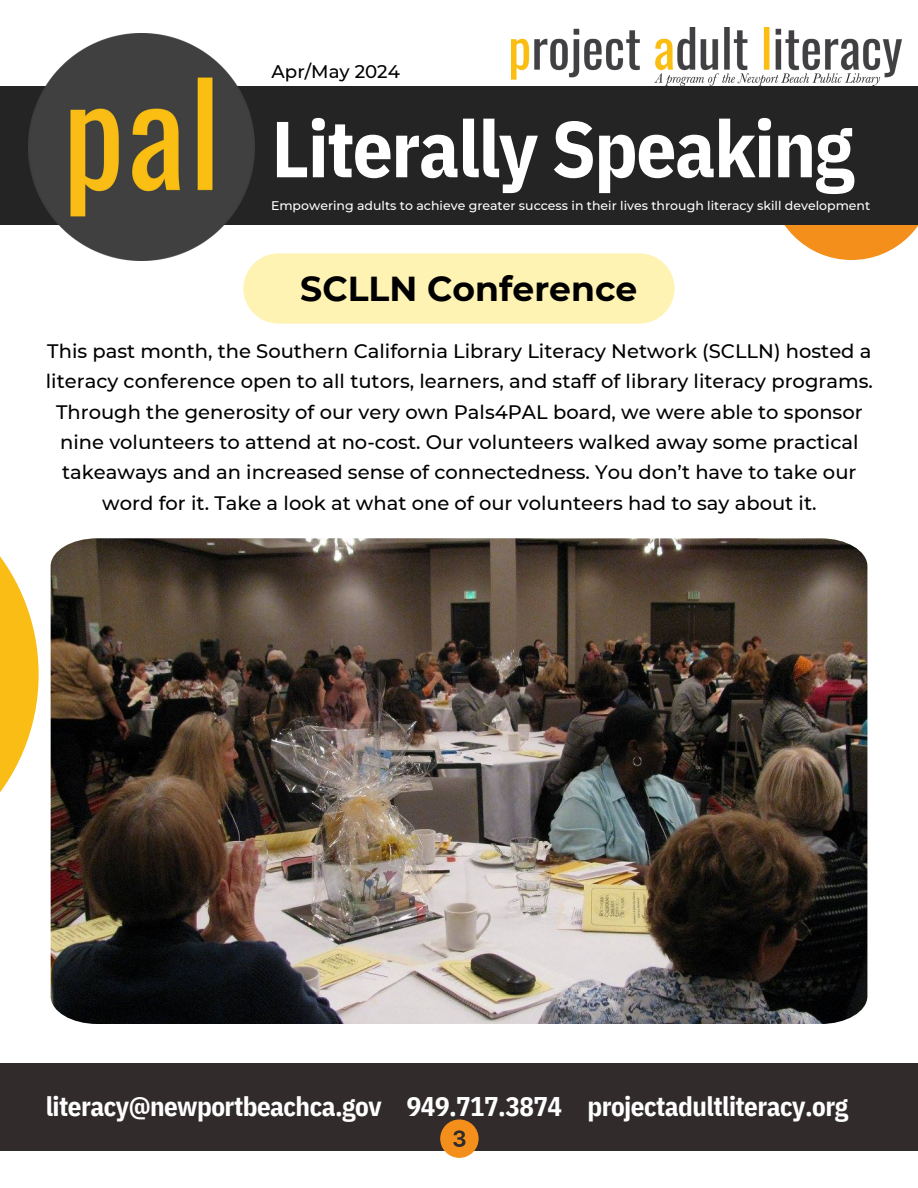
<style>
.page{position:relative;width:918px;height:1188px;background:#fff}
.page>*{position:absolute;margin:0;border:0;box-sizing:border-box;transform-origin:0 0}
.t1{font:700 79.2px "IBM Plex Sans Cond";letter-spacing:-.02em;color:#fff}
.t2{font:700 34.65px "Montserrat";color:#000}
.t3{font:700 27px "IBM Plex Sans Cond";letter-spacing:-.02em;color:#fff}
.t4{font:500 19.5px/30.3px "Montserrat";color:#000;text-align:center}
.t5{font:500 18.3px "Montserrat";color:#000}
.t6{font:500 12.45px "Montserrat";color:#fff}
</style>
<div class="page">
<svg style="left:0;top:556px;width:39px;height:237px;fill:#f9bd16"></svg>
<svg style="left:784px;top:225px;width:134px;height:35px"></svg>
<div style="left:0;top:86px;width:918px;height:139px;background:#242424"></div>
<img style="left:28px;top:34px;width:226px;height:226px">
<img style="left:512px;top:27px;width:390px;height:59px">
<div style="left:0;top:1063px;width:918px;height:88px;background:#322b2c"></div>
<img style="left:51px;top:538px;width:816px;height:486px">
<div style="left:243px;top:253px;width:432px;height:71px;background:#fff3b4;border-radius:35px"></div>
<svg style="left:440px;top:1119px;width:38px;height:39px"></svg>
<h2 class="t5" style="left:272px;top:61px;width:130px">Apr/May 2024</h2>
<h2 class="t1" style="left:272px;top:96px;width:584px">Literally Speaking</h2>
<p class="t6" style="left:271px;top:197px;width:601px">Empowering adults to achieve greater success in their lives through literacy skill development</p>
<p class="t2" style="left:300px;top:267px;width:339px">SCLLN Conference</p>
<h4 class="t4" style="left:46px;top:336px;width:829px">This past month, the Southern California Library Literacy Network (SCLLN) hosted a literacy conference open to all tutors, learners, and staff of library literacy programs.<br>Through the generosity of our very own Pals4PAL board, we were able to sponsor nine volunteers to attend at no-cost. Our volunteers walked away some practical takeaways and an increased sense of connectedness. You don’t have to take our word for it. Take a look at what one of our volunteers had to say about it.</h4>
<h1 class="t3" style="left:46px;top:1088px;width:804px">literacy@newportbeachca.gov 949.717.3874 projectadultliteracy.org</h1>
</div>
